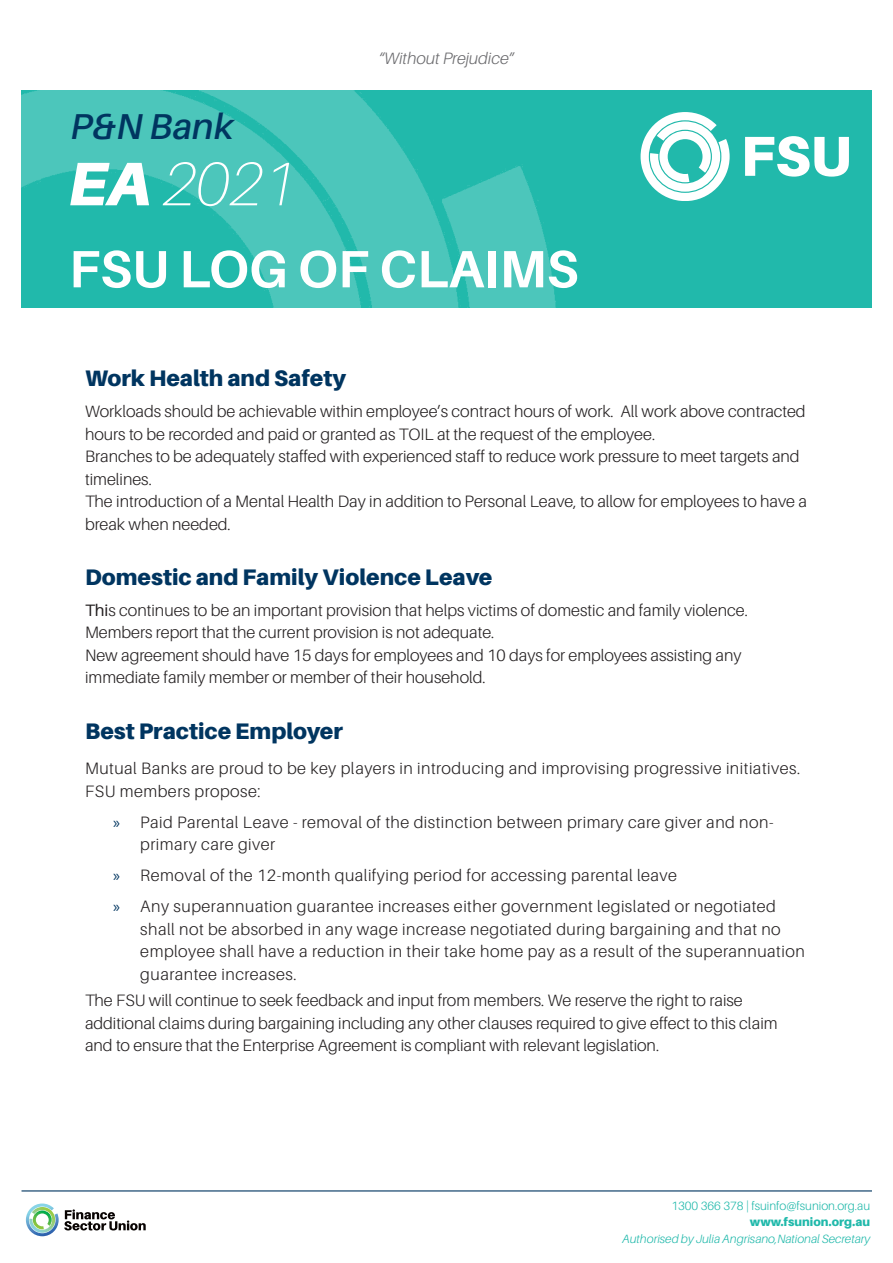
<style>
.page{position:relative;width:893px;height:1263px;background:#fff}
.page>*{position:absolute;margin:0;border:0;box-sizing:border-box;transform-origin:0 0}
.t1{font:italic 100 61.5px "Aileron";color:#fff}
.t2{font:700 52.5px "Aileron";color:#fff}
.t3{font:italic 600 36px "Aileron";color:#003560}
.t4{font:900 22.5px "Aileron";color:#003560}
.t5{font:300 16.5px/22.5px "Aileron";color:#231f20}
.t6{font:300 16.5px/22.5px "Aileron";letter-spacing:.03em;color:#231f20}
.t7{font:italic 300 16.5px "Aileron";color:#6b6b6e}
.t8{font:italic 300 12px "Aileron";color:#21b9ab}
.t9{font:300 12px "Aileron";color:#21b9ab}
.t10{font:900 12px "Aileron";color:#21b9ab}
.s1{font-weight:900}
.s2{font-weight:400}
.s3{font-family:"Myriad Pro";font-weight:400;color:#003560}
</style>
<div class="page">
<hr style="left:22px;top:1190px;width:850px;height:1px;background:#003560">
<svg style="left:26px;top:1203px;width:120px;height:33px"></svg>
<div style="left:21px;top:90px;width:851px;height:218px;background:#21b9ab"></div>
<img style="left:21px;top:90px;width:535px;height:218px">
<svg style="left:745px;top:136px;width:104px;height:41px"></svg>
<svg style="left:641px;top:112px;width:89px;height:89px"></svg>
<h3 class="t3" style="left:70px;top:107px;width:165px">P&amp;N Bank</h3>
<h1 class="t1" style="left:69px;top:150px;width:229px"><span class="s1">EA</span> 2021</h1>
<p class="t7" style="left:378px;top:49px;width:138px">“Without Prejudice”</p>
<h2 class="t2" style="left:69px;top:240px;width:511px">FSU LOG OF CLAIMS</h2>
<h3 class="t4" style="left:85px;top:365px;width:263px">Work Health and Safety</h3>
<p class="t5" style="left:85px;top:400px;width:723px">Workloads should be achievable within employee’s contract hours of work. All work above contracted hours to be recorded and paid or granted as TOIL at the request of the employee.<br>Branches to be adequately staffed with experienced staff to reduce work pressure to meet targets and timelines.<br>The introduction of a Mental Health Day in addition to Personal Leave, to allow for employees to have a break when needed.</p>
<h3 class="t4" style="left:85px;top:564px;width:409px">Domestic and Family Violence Leave</h3>
<p class="t5" style="left:85px;top:599px;width:664px"><span class="s2">Thi</span>s continues to be an important provision that helps victims of domestic and family violence.<br>Members report that the current provision is not adequate.<br>New agreement should have 15 days for employees and 10 days for employees assisting any immediate family member or member of their household.</p>
<h3 class="t4" style="left:85px;top:718px;width:259px">Best Practice Employer</h3>
<p class="t6" style="left:85px;top:757px;width:717px">Mutual Banks are proud to be key players in introducing and improvising progressive initiatives.<br>FSU members propose:</p>
<p class="t6" style="left:140px;top:811px;width:635px;text-indent:-27px"><span class="s3">»</span> Paid Parental Leave - removal of the distinction between primary care giver and non&shy;primary care giver</p>
<p class="t6" style="left:113px;top:860px;width:664px;line-height:31px"><span class="s3">»</span> Removal of the 12-month qualifying period for accessing parental leave<br><span class="s3">»</span> Any superannuation guarantee increases either government legislated or negotiated</p>
<p class="t6" style="left:140px;top:918px;width:666px">shall not be absorbed in any wage increase negotiated during bargaining and that no employee shall have a reduction in their take home pay as a result of the superannuation guarantee increases.</p>
<p class="t5" style="left:85px;top:989px;width:694px">The FSU will continue to seek feedback and input from members. We reserve the right to raise additional claims during bargaining including any other clauses required to give effect to this claim and to ensure that the Enterprise Agreement is compliant with relevant legislation.</p>
<p class="t9" style="left:671px;top:1199px;width:200px">1300 366 378 | fsuinfo@fsunion.org.au</p>
<p class="t10" style="left:750px;top:1215px;width:122px">www.fsunion.org.au</p>
<p class="t8" style="left:622px;top:1232px;width:250px">Authorised by Julia Angrisano,National Secretary</p>
</div>
